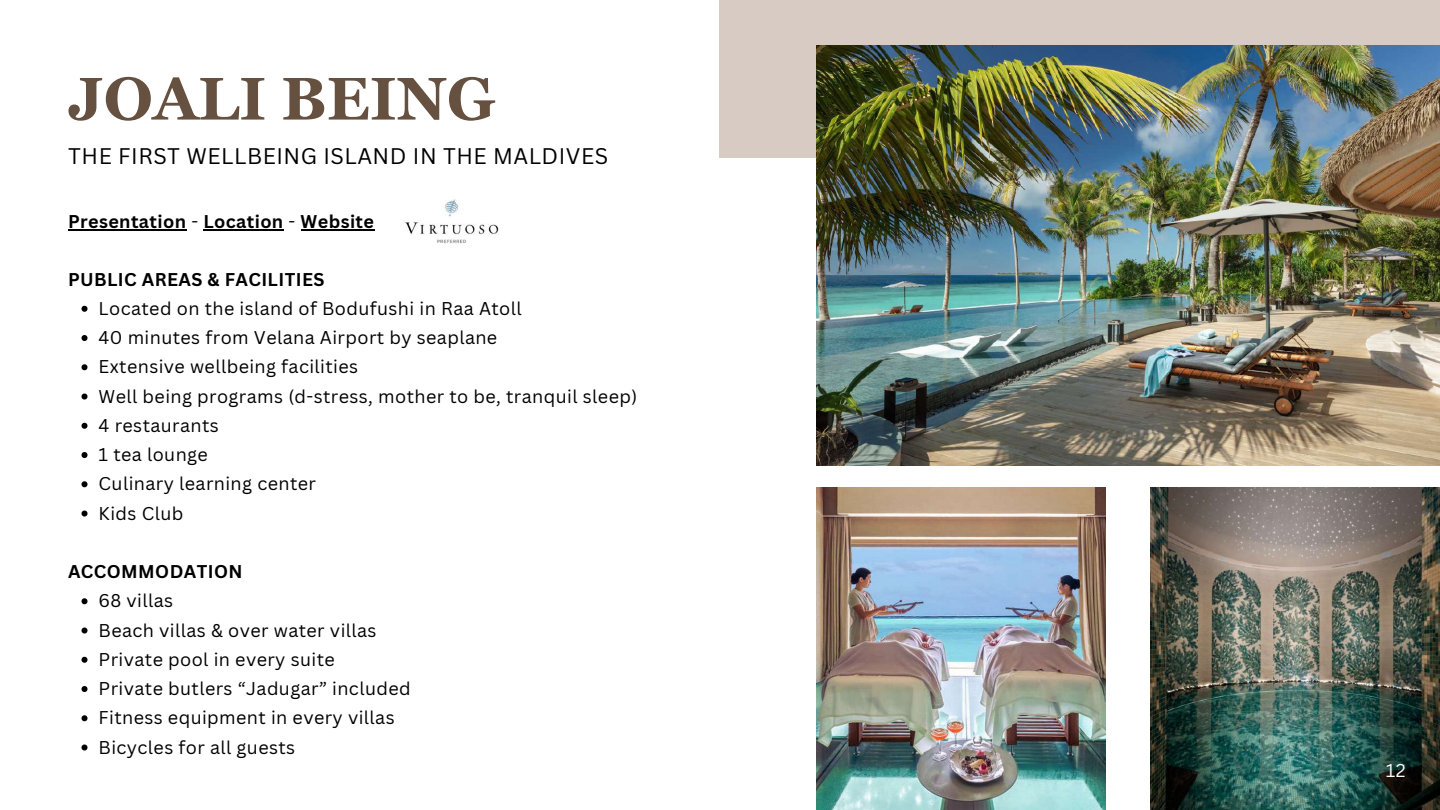
<style>
.page{position:relative;width:1440px;height:810px;background:#fff}
.page>*{position:absolute;margin:0;border:0;box-sizing:border-box;transform-origin:0 0}
.t1{font:700 60px "Georgia Pro";color:#665040}
.t2{font:22px "Canva Sans";letter-spacing:.02em;color:#000}
.t3{font:18px/29.2px "Canva Sans";letter-spacing:.02em;color:#000}
.t4{font:700 18px "Canva Sans";letter-spacing:.02em;color:#000}
.t5{font:18px "Canva Sans";color:#fff}
.s1{font-weight:400}
</style>
<div class="page">
<div style="left:720px;top:0;width:720px;height:157px;background:#d7cbc4"></div>
<img style="left:816px;top:46px;width:624px;height:419px">
<img style="left:1150px;top:487px;width:290px;height:323px">
<img style="left:816px;top:487px;width:290px;height:323px">
<svg style="left:82px;top:306px;width:6px;height:6px"></svg>
<svg style="left:82px;top:335px;width:6px;height:6px"></svg>
<svg style="left:82px;top:364px;width:6px;height:6px"></svg>
<svg style="left:82px;top:394px;width:6px;height:6px"></svg>
<svg style="left:82px;top:423px;width:6px;height:6px"></svg>
<svg style="left:82px;top:452px;width:6px;height:6px"></svg>
<svg style="left:82px;top:481px;width:6px;height:6px"></svg>
<svg style="left:82px;top:511px;width:6px;height:6px"></svg>
<svg style="left:82px;top:598px;width:6px;height:6px"></svg>
<svg style="left:82px;top:628px;width:6px;height:6px"></svg>
<svg style="left:82px;top:657px;width:6px;height:6px"></svg>
<svg style="left:82px;top:686px;width:6px;height:6px"></svg>
<svg style="left:82px;top:715px;width:6px;height:6px"></svg>
<svg style="left:82px;top:745px;width:6px;height:6px"></svg>
<hr style="left:68px;top:229px;width:119px;height:2px;background:#000">
<hr style="left:203px;top:229px;width:81px;height:2px;background:#000">
<hr style="left:301px;top:229px;width:74px;height:2px;background:#000">
<img style="left:405px;top:199px;width:94px;height:45px">
<h1 class="t1" style="left:68px;top:65px;width:429px">JOALI BEING</h1>
<p class="t2" style="left:68px;top:140px;width:541px">THE FIRST WELLBEING ISLAND IN THE MALDIVES</p>
<p class="t4" style="left:68px;top:208px;width:308px">Presentation <span class="s1">-</span> Location <span class="s1">-</span> Website</p>
<p class="t4" style="left:68px;top:266px;width:258px">PUBLIC AREAS &amp; FACILITIES</p>
<p class="t3" style="left:99px;top:293px;width:540px">Located on the island of Bodufushi in Raa Atoll<br>40 minutes from Velana Airport by seaplane<br>Extensive wellbeing facilities<br>Well being programs (d-stress, mother to be, tranquil sleep)<br>4 restaurants<br>1 tea lounge<br>Culinary learning center<br>Kids Club</p>
<p class="t4" style="left:68px;top:559px;width:176px">ACCOMMODATION</p>
<p class="t3" style="left:99px;top:586px;width:314px">68 villas<br>Beach villas &amp; over water villas<br>Private pool in every suite<br>Private butlers “Jadugar” included<br>Fitness equipment in every villas<br>Bicycles for all guests</p>
<p class="t5" style="left:1386px;top:758px;width:21px">12</p>
</div>
